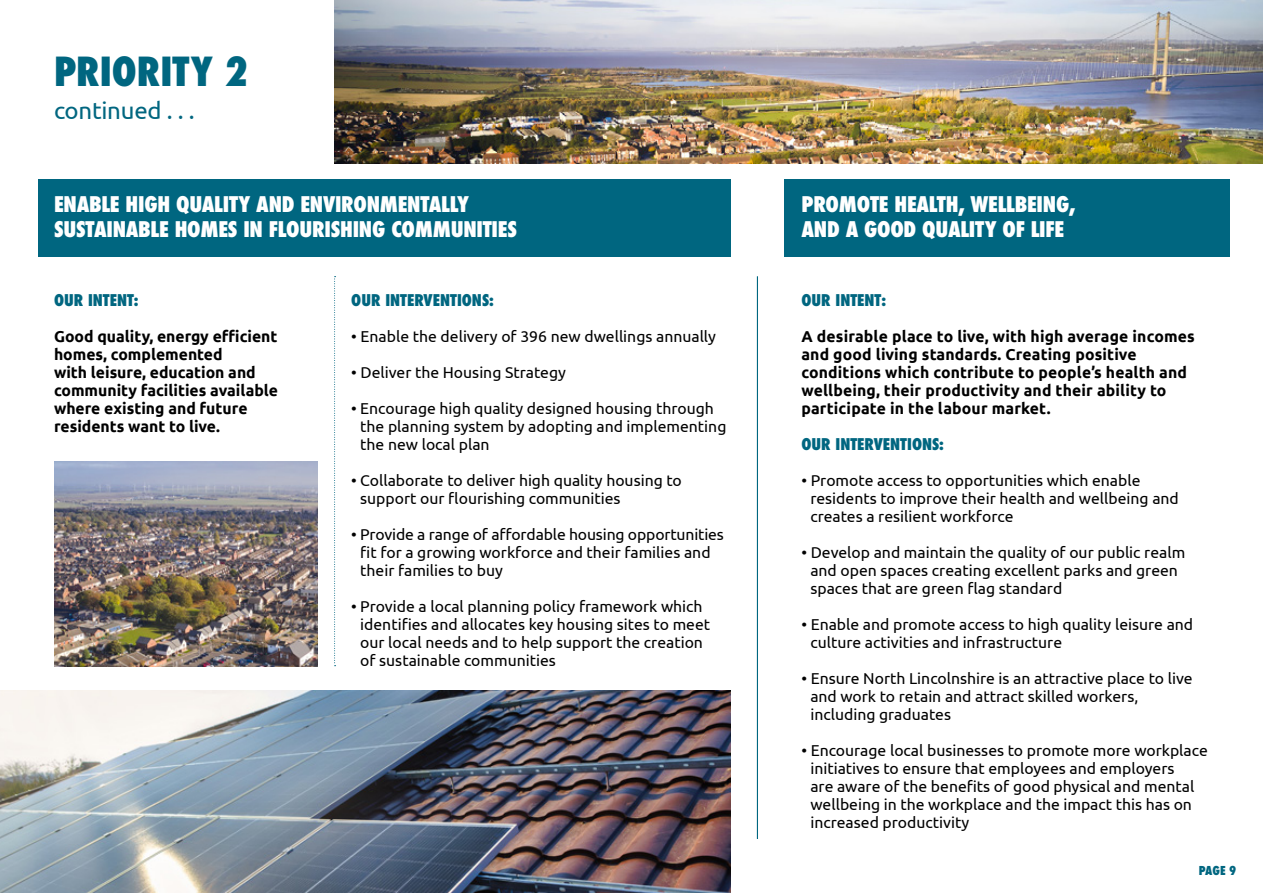
<style>
.page{position:relative;width:1263px;height:893px;background:#fff}
.page>*{position:absolute;margin:0;border:0;box-sizing:border-box;transform-origin:0 0}
.t1{font:800 condensed 39px "Futura";color:#006680}
.t2{font:24px "Ubuntu";letter-spacing:-.01em;color:#006680}
.t3{font:800 condensed 21px/25.5px "Futura";letter-spacing:-.01em;color:#fff}
.t4{font:15.75px/18px "Ubuntu";color:#000}
.t5{font:700 15.75px/18px "Ubuntu";letter-spacing:.01em;color:#000}
.t6{font:800 condensed 15.75px "Futura";color:#006680}
.t7{font:800 condensed 12px "Futura";color:#006680}
</style>
<div class="page">
<img style="left:0;top:690px;width:730px;height:203px">
<img style="left:54px;top:461px;width:263px;height:205px">
<img style="left:335px;top:0;width:928px;height:163px">
<div style="left:38px;top:179px;width:692px;height:78px;background:#006680"></div>
<div style="left:784px;top:179px;width:446px;height:78px;background:#006680"></div>
<hr style="left:757px;top:276px;width:1px;height:563px;background:#006680">
<svg style="left:334px;top:276px;width:2px;height:390px"></svg>
<h1 class="t1" style="left:54px;top:45px;width:195px">PRIORITY 2</h1>
<h2 class="t2" style="left:54px;top:96px;width:142px">continued . . .</h2>
<h3 class="t3" style="left:54px;top:191px;width:464px">ENABLE HIGH QUALITY AND ENVIRONMENTALLY<br>SUSTAINABLE HOMES IN FLOURISHING COMMUNITIES</h3>
<h3 class="t3" style="left:801px;top:191px;width:275px">PROMOTE HEALTH, WELLBEING,<br>AND A GOOD QUALITY OF LIFE</h3>
<p class="t6" style="left:54px;top:289px;width:86px">OUR INTENT:</p>
<p class="t5" style="left:54px;top:327px;width:226px">Good quality, energy efficient homes, complemented<br>with leisure, education and community facilities available where existing and future residents want to live.</p>
<p class="t6" style="left:351px;top:290px;width:144px">OUR INTERVENTIONS:</p>
<p class="t4" style="left:351px;top:327px;width:366px">• Enable the delivery of 396 new dwellings annually</p>
<p class="t4" style="left:351px;top:363px;width:216px">• Deliver the Housing Strategy</p>
<p class="t4" style="left:360px;top:399px;width:368px;text-indent:-9px">• Encourage high quality designed housing through the planning system by adopting and implementing the new local plan</p>
<p class="t4" style="left:360px;top:471px;width:323px;text-indent:-9px">• Collaborate to deliver high quality housing to support our flourishing communities</p>
<p class="t4" style="left:360px;top:525px;width:365px;text-indent:-9px">• Provide a range of affordable housing opportunities fit for a growing workforce and their families and their families to buy</p>
<p class="t4" style="left:360px;top:597px;width:351px;text-indent:-9px">• Provide a local planning policy framework which identifies and allocates key housing sites to meet our local needs and to help support the creation of sustainable communities</p>
<p class="t6" style="left:801px;top:289px;width:86px">OUR INTENT:</p>
<p class="t5" style="left:801px;top:327px;width:395px">A desirable place to live, with high average incomes and good living standards. Creating positive conditions which contribute to people’s health and wellbeing, their productivity and their ability to participate in the labour market.</p>
<p class="t6" style="left:801px;top:433px;width:144px">OUR INTERVENTIONS:</p>
<p class="t4" style="left:810px;top:471px;width:370px;text-indent:-9px">• Promote access to opportunities which enable residents to improve their health and wellbeing and creates a resilient workforce</p>
<p class="t4" style="left:810px;top:543px;width:376px;text-indent:-9px">• Develop and maintain the quality of our public realm and open spaces creating excellent parks and green spaces that are green flag standard</p>
<p class="t4" style="left:810px;top:615px;width:384px;text-indent:-9px">• Enable and promote access to high quality leisure and culture activities and infrastructure</p>
<p class="t4" style="left:810px;top:669px;width:384px;text-indent:-9px">• Ensure North Lincolnshire is an attractive place to live and work to retain and attract skilled workers, including graduates</p>
<p class="t4" style="left:810px;top:741px;width:399px;text-indent:-9px">• Encourage local businesses to promote more workplace initiatives to ensure that employees and employers<br>are aware of the benefits of good physical and mental wellbeing in the workplace and the impact this has on increased productivity</p>
<p class="t7" style="left:1199px;top:863px;width:39px">PAGE 9</p>
</div>
